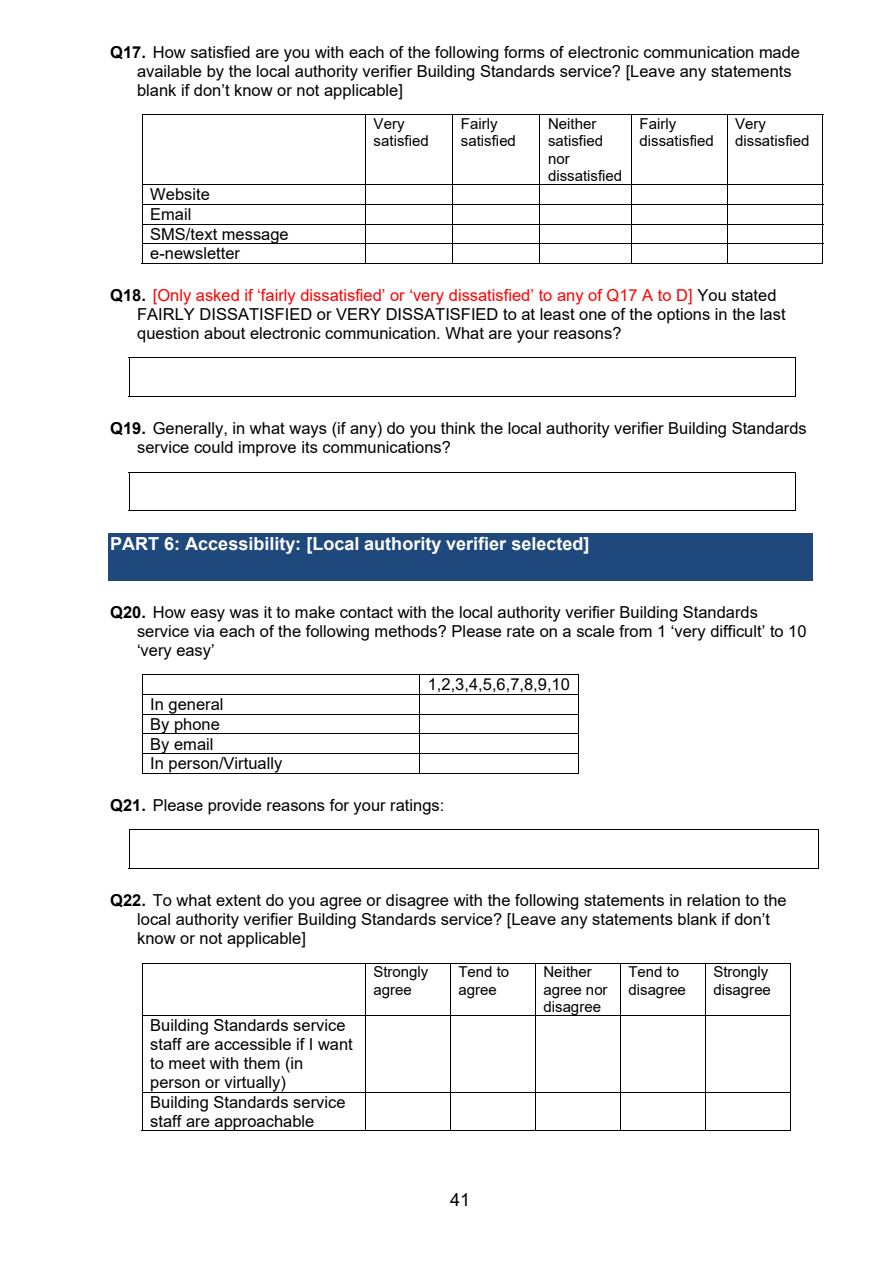
<style>
.page{position:relative;width:893px;height:1263px;background:#fff}
.page>*{position:absolute;margin:0;border:0;box-sizing:border-box;transform-origin:0 0}
.t1{font:700 18px "Arial";color:#fff}
.t2{font:18px "Arial";color:#000}
.t3{font:16.5px/18.9px "Arial";color:#000}
.t4{font:15px/17.2px "Arial";color:#000}
.s1{font-weight:700}
.s2{color:#f00}
</style>
<div class="page">
<hr style="left:142px;top:114px;width:681px;height:1px;background:#000">
<hr style="left:142px;top:115px;width:1px;height:69px;background:#000">
<hr style="left:365px;top:115px;width:1px;height:69px;background:#000">
<hr style="left:452px;top:115px;width:1px;height:69px;background:#000">
<hr style="left:539px;top:115px;width:1px;height:69px;background:#000">
<hr style="left:631px;top:115px;width:1px;height:69px;background:#000">
<hr style="left:727px;top:115px;width:1px;height:69px;background:#000">
<hr style="left:822px;top:115px;width:1px;height:69px;background:#000">
<hr style="left:142px;top:184px;width:681px;height:1px;background:#000">
<hr style="left:142px;top:204px;width:681px;height:1px;background:#000">
<hr style="left:142px;top:224px;width:681px;height:1px;background:#000">
<hr style="left:142px;top:243px;width:681px;height:1px;background:#000">
<svg style="left:142px;top:185px;width:1px;height:78px"></svg>
<hr style="left:142px;top:263px;width:223px;height:1px;background:#000">
<svg style="left:365px;top:185px;width:1px;height:79px"></svg>
<hr style="left:366px;top:263px;width:86px;height:1px;background:#000">
<svg style="left:452px;top:185px;width:1px;height:79px"></svg>
<hr style="left:453px;top:263px;width:86px;height:1px;background:#000">
<svg style="left:539px;top:185px;width:1px;height:79px"></svg>
<hr style="left:540px;top:263px;width:91px;height:1px;background:#000">
<svg style="left:631px;top:185px;width:1px;height:79px"></svg>
<hr style="left:632px;top:263px;width:95px;height:1px;background:#000">
<svg style="left:727px;top:185px;width:1px;height:78px"></svg>
<hr style="left:727px;top:263px;width:95px;height:1px;background:#000">
<svg style="left:822px;top:185px;width:1px;height:79px"></svg>
<hr style="left:129px;top:358px;width:667px;height:1px;background:#000">
<hr style="left:129px;top:358px;width:1px;height:39px;background:#000">
<hr style="left:129px;top:396px;width:666px;height:1px;background:#000">
<hr style="left:795px;top:358px;width:1px;height:39px;background:#000">
<hr style="left:129px;top:472px;width:667px;height:1px;background:#000">
<hr style="left:129px;top:472px;width:1px;height:39px;background:#000">
<hr style="left:129px;top:510px;width:666px;height:1px;background:#000">
<hr style="left:795px;top:472px;width:1px;height:39px;background:#000">
<div style="left:108px;top:533px;width:704px;height:24px;background:#1f497c"></div>
<div style="left:108px;top:557px;width:704px;height:24px;background:#1f497c"></div>
<hr style="left:142px;top:674px;width:436px;height:1px;background:#000">
<hr style="left:142px;top:694px;width:436px;height:1px;background:#000">
<hr style="left:142px;top:714px;width:436px;height:1px;background:#000">
<hr style="left:142px;top:734px;width:436px;height:1px;background:#000">
<hr style="left:142px;top:753px;width:436px;height:1px;background:#000">
<svg style="left:142px;top:675px;width:1px;height:98px"></svg>
<hr style="left:142px;top:773px;width:277px;height:1px;background:#000">
<svg style="left:419px;top:675px;width:1px;height:99px"></svg>
<hr style="left:420px;top:773px;width:158px;height:1px;background:#000">
<svg style="left:578px;top:674px;width:1px;height:100px"></svg>
<hr style="left:129px;top:830px;width:690px;height:1px;background:#000">
<hr style="left:129px;top:830px;width:1px;height:39px;background:#000">
<hr style="left:129px;top:868px;width:689px;height:1px;background:#000">
<hr style="left:818px;top:830px;width:1px;height:39px;background:#000">
<hr style="left:142px;top:963px;width:394px;height:1px;background:#000">
<hr style="left:536px;top:963px;width:84px;height:1px;background:#000">
<hr style="left:620px;top:963px;width:170px;height:1px;background:#000">
<hr style="left:142px;top:963px;width:1px;height:52px;background:#000">
<hr style="left:365px;top:963px;width:1px;height:52px;background:#000">
<hr style="left:450px;top:963px;width:1px;height:52px;background:#000">
<hr style="left:535px;top:963px;width:1px;height:52px;background:#000">
<hr style="left:620px;top:963px;width:1px;height:52px;background:#000">
<hr style="left:705px;top:963px;width:1px;height:52px;background:#000">
<hr style="left:790px;top:963px;width:1px;height:52px;background:#000">
<hr style="left:142px;top:1015px;width:394px;height:1px;background:#000">
<hr style="left:536px;top:1015px;width:84px;height:1px;background:#000">
<hr style="left:620px;top:1015px;width:170px;height:1px;background:#000">
<hr style="left:142px;top:1016px;width:1px;height:76px;background:#000">
<hr style="left:365px;top:1016px;width:1px;height:76px;background:#000">
<hr style="left:450px;top:1016px;width:1px;height:76px;background:#000">
<hr style="left:535px;top:1016px;width:1px;height:76px;background:#000">
<hr style="left:620px;top:1016px;width:1px;height:76px;background:#000">
<hr style="left:705px;top:1016px;width:1px;height:76px;background:#000">
<hr style="left:790px;top:1016px;width:1px;height:76px;background:#000">
<hr style="left:142px;top:1092px;width:394px;height:1px;background:#000">
<hr style="left:536px;top:1092px;width:84px;height:1px;background:#000">
<hr style="left:620px;top:1092px;width:170px;height:1px;background:#000">
<hr style="left:142px;top:1093px;width:1px;height:38px;background:#000">
<hr style="left:142px;top:1131px;width:223px;height:1px;background:#000">
<hr style="left:365px;top:1093px;width:1px;height:38px;background:#000">
<hr style="left:366px;top:1131px;width:84px;height:1px;background:#000">
<hr style="left:450px;top:1093px;width:1px;height:38px;background:#000">
<hr style="left:451px;top:1131px;width:84px;height:1px;background:#000">
<hr style="left:535px;top:1093px;width:1px;height:38px;background:#000">
<hr style="left:536px;top:1131px;width:84px;height:1px;background:#000">
<hr style="left:620px;top:1093px;width:1px;height:38px;background:#000">
<hr style="left:621px;top:1131px;width:84px;height:1px;background:#000">
<hr style="left:705px;top:1093px;width:1px;height:38px;background:#000">
<hr style="left:706px;top:1131px;width:84px;height:1px;background:#000">
<hr style="left:790px;top:1093px;width:1px;height:38px;background:#000">
<p class="t3" style="left:137px;top:43px;width:664px;text-indent:-27px"><span class="s1">Q17.</span> How satisfied are you with each of the following forms of electronic communication made available by the local authority verifier Building Standards service? [Leave any statements blank if don’t know or not applicable]</p>
<p class="t4" style="left:374px;top:115px;width:57px">Very satisfied</p>
<p class="t4" style="left:461px;top:115px;width:57px">Fairly satisfied</p>
<p class="t4" style="left:548px;top:115px;width:76px">Neither satisfied nor dissatisfied</p>
<p class="t4" style="left:639px;top:115px;width:76px">Fairly dissatisfied</p>
<p class="t4" style="left:735px;top:115px;width:76px">Very dissatisfied</p>
<p class="t3" style="left:150px;top:185px;width:140px;line-height:19.6px">Website<br>Email<br>SMS/text message e-newsletter</p>
<p class="t3" style="left:137px;top:286px;width:650px;text-indent:-27px"><span class="s1">Q18.</span> <span class="s2">[Only asked if ‘fairly dissatisfied’ or ‘very dissatisfied’ to any of Q17 A to D]</span> You stated<br>FAIRLY DISSATISFIED or VERY DISSATISFIED to at least one of the options in the last question about electronic communication. What are your reasons?</p>
<p class="t3" style="left:137px;top:419px;width:671px;text-indent:-27px"><span class="s1">Q19.</span> Generally, in what ways (if any) do you think the local authority verifier Building Standards service could improve its communications?</p>
<p class="t1" style="left:110px;top:534px;width:481px">PART 6: Accessibility: [Local authority verifier selected]</p>
<p class="t3" style="left:137px;top:603px;width:671px;text-indent:-27px"><span class="s1">Q20.</span> How easy was it to make contact with the local authority verifier Building Standards service via each of the following methods? Please rate on a scale from 1 ‘very difficult’ to 10 ‘very easy’</p>
<p class="t3" style="left:428px;top:675px;width:144px">1,2,3,4,5,6,7,8,9,10</p>
<p class="t3" style="left:150px;top:695px;width:134px;line-height:19.6px">In general<br>By phone<br>By email<br>In person/Virtually</p>
<p class="t3" style="left:110px;top:796px;width:336px"><span class="s1">Q21.</span> Please provide reasons for your ratings:</p>
<p class="t3" style="left:137px;top:891px;width:651px;text-indent:-27px"><span class="s1">Q22.</span> To what extent do you agree or disagree with the following statements in relation to the local authority verifier Building Standards service? [Leave any statements blank if don’t know or not applicable]</p>
<p class="t4" style="left:373px;top:964px;width:57px">Strongly agree</p>
<p class="t4" style="left:458px;top:964px;width:52px">Tend to agree</p>
<p class="t4" style="left:543px;top:964px;width:66px">Neither agree nor disagree</p>
<p class="t4" style="left:628px;top:964px;width:59px">Tend to disagree</p>
<p class="t4" style="left:713px;top:964px;width:59px">Strongly disagree</p>
<p class="t3" style="left:150px;top:1016px;width:204px">Building Standards service staff are accessible if I want to meet with them (in person or virtually)<br>Building Standards service staff are approachable</p>
<p class="t2" style="left:450px;top:1190px;width:21px">41</p>
</div>
